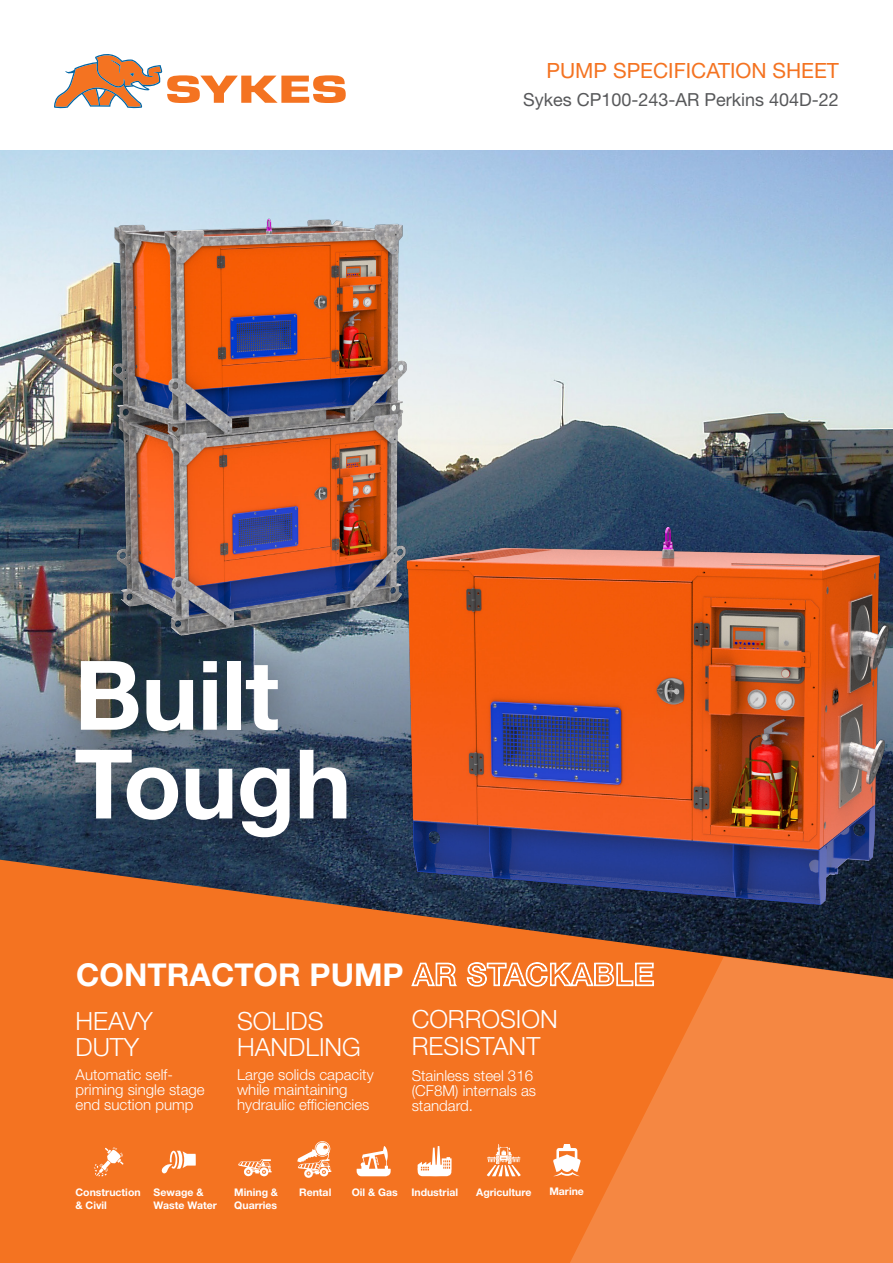
<style>
.page{position:relative;width:893px;height:1263px;background:#fff}
.page>*{position:absolute;margin:0;border:0;box-sizing:border-box;transform-origin:0 0}
.t1{font:700 96.15px/88.8px "Helvetica Neue LT Std";letter-spacing:-.01em;color:#fff}
.t2{font:700 31.5px "Helvetica Neue LT Std";color:#fff}
.t3{font:300 25.05px/25px "Helvetica Neue LT Std";color:#fff}
.t4{font:21px "Helvetica Neue LT Std";color:#f47321}
.t5{font:18px "Helvetica Neue LT Std";color:#57585a}
.t6{font:300 15px/15px "Helvetica Neue LT Std";color:#fff}
.t7{font:700 10.5px/13.5px "Helvetica Neue LT Std";color:#fff}
.s1{font-family:"Helvetica Neue LT Std Bd Ou";font-weight:400}
</style>
<div class="page">
<img style="left:0;top:151px;width:893px;height:706px">
<div style="left:0;top:857px;width:559px;height:406px;background:#f47321"></div>
<svg style="left:559px;top:1010px;width:334px;height:253px;background:#f4823a"></svg>
<div style="left:38px;top:622px;width:348px;height:253px;background:#231f20;opacity:.55"></div>
<svg style="left:417px;top:1146px;width:35px;height:30px"></svg>
<svg style="left:486px;top:1144px;width:35px;height:32px"></svg>
<svg style="left:357px;top:1146px;width:34px;height:30px"></svg>
<svg style="left:162px;top:1150px;width:34px;height:23px"></svg>
<svg style="left:94px;top:1147px;width:30px;height:29px"></svg>
<svg style="left:238px;top:1159px;width:34px;height:17px"></svg>
<svg style="left:297px;top:1140px;width:34px;height:38px"></svg>
<svg style="left:553px;top:1144px;width:28px;height:32px"></svg>
<svg style="left:54px;top:54px;width:292px;height:54px"></svg>
<img style="left:0;top:150px;width:648px;height:534px">
<img style="left:278px;top:401px;width:615px;height:609px">
<h3 class="t4" style="left:546px;top:58px;width:294px">PUMP SPECIFICATION SHEET</h3>
<p class="t5" style="left:523px;top:89px;width:317px">Sykes CP100-243-AR Perkins 404D-22</p>
<h1 class="t1" style="left:74px;top:649px;width:279px">Built<br>Tough</h1>
<h2 class="t2" style="left:76px;top:955px;width:579px">CONTRACTOR PUMP <span class="s1">AR STACKABLE</span></h2>
<h3 class="t3" style="left:76px;top:1008px;width:79px">HEAVY<br>DUTY</h3>
<p class="t6" style="left:76px;top:1066px;width:131px">Automatic self&shy;priming single stage end suction pump</p>
<h3 class="t3" style="left:237px;top:1008px;width:125px">SOLIDS<br>HANDLING</h3>
<p class="t6" style="left:237px;top:1066px;width:138px">Large solids capacity while maintaining hydraulic efficiencies</p>
<h3 class="t3" style="left:412px;top:1004px;width:148px;line-height:27.6px">CORROSION<br>RESISTANT</h3>
<p class="t6" style="left:412px;top:1068px;width:126px">Stainless steel 316 (CF8M) internals as standard.</p>
<p class="t7" style="left:76px;top:1185px;width:67px">Construction &amp; Civil</p>
<p class="t7" style="left:234px;top:1185px;width:45px">Mining &amp;<br>Quarries</p>
<p class="t7" style="left:299px;top:1185px;width:34px">Rental</p>
<p class="t7" style="left:549px;top:1185px;width:36px">Marine</p>
<p class="t7" style="left:154px;top:1185px;width:51px">Sewage &amp;</p>
<p class="t7" style="left:352px;top:1185px;width:48px">Oil &amp; Gas</p>
<p class="t7" style="left:411px;top:1185px;width:48px">Industrial</p>
<p class="t7" style="left:476px;top:1185px;width:57px">Agriculture</p>
<p class="t7" style="left:154px;top:1198px;width:65px">Waste Water</p>
</div>
